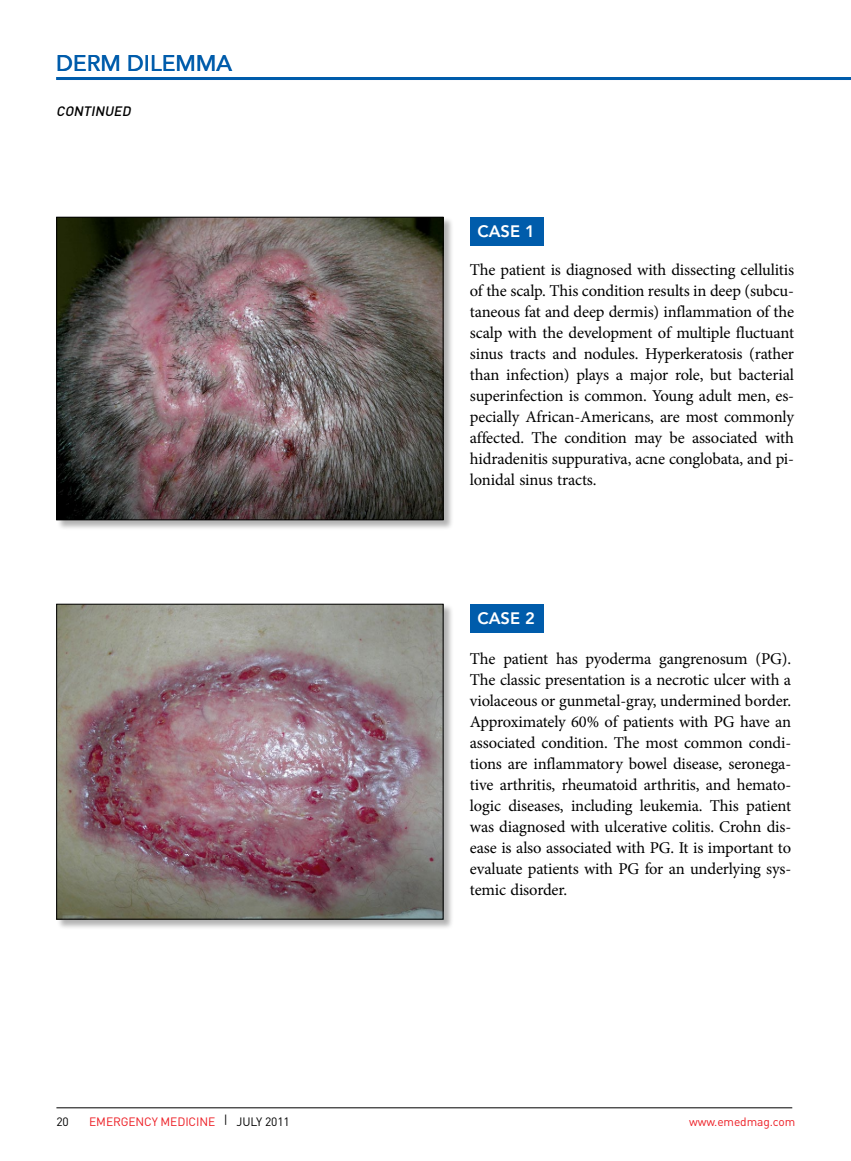
<style>
.page{position:relative;width:851px;height:1161px;background:#fff}
.page>*{position:absolute;margin:0;border:0;box-sizing:border-box;transform-origin:0 0}
.t1{font:500 22.5px "Avenir LT Std";color:#005cab}
.dx_solution{font:16.5px/21px "Minion Pro";letter-spacing:-.01em;color:#000;text-align:justify}
.t2{font:800 16.5px "Avenir LT Std";color:#fff}
.t3{font:italic 500 13.5px "DIN";color:#000}
.t4{font:12px "DIN";letter-spacing:-.01em;color:#ed1d24}
.t5{font:12px "DIN";color:#000}
.s1{color:#000}
</style>
<div class="page">
<hr style="left:56px;top:1107px;width:736px;height:1px;background:#000">
<hr style="left:56px;top:77px;width:794px;height:3px;background:#005cab">
<div style="left:470px;top:217px;width:73px;height:28px;background:#005cab"></div>
<div style="left:470px;top:604px;width:73px;height:28px;background:#005cab"></div>
<div style="left:57px;top:217px;width:396px;height:314px;background:#000;opacity:.3"></div>
<img style="left:58px;top:219px;width:383px;height:299px">
<div style="left:56px;top:217px;width:387px;height:303px;border:1px solid #000"></div>
<div style="left:57px;top:604px;width:396px;height:326px;background:#000;opacity:.3"></div>
<img style="left:58px;top:606px;width:383px;height:312px">
<div style="left:56px;top:604px;width:387px;height:316px;border:1px solid #000"></div>
<p class="t1" style="left:56px;top:50px;width:177px">DERM DILEMMA</p>
<p class="t3" style="left:56px;top:102px;width:79px">CONTINUED</p>
<p class="t2" style="left:477px;top:221px;width:59px">CASE 1</p>
<p class="dx_solution" style="left:470px;top:260px;width:326px">The patient is diagnosed with dissecting cellulitis of the scalp. This condition results in deep (subcu&shy;taneous fat and deep dermis) inflammation of the scalp with the development of multiple fluctuant sinus tracts and nodules. Hyperkeratosis (rather than infection) plays a major role, but bacterial superinfection is common. Young adult men, es&shy;pecially African-Americans, are most commonly affected. The condition may be associated with hidradenitis suppurativa, acne conglobata, and pi&shy;lonidal sinus tracts.</p>
<p class="t2" style="left:477px;top:608px;width:59px">CASE 2</p>
<p class="dx_solution" style="left:470px;top:648px;width:323px">The patient has pyoderma gangrenosum (PG).<br>The classic presentation is a necrotic ulcer with a violaceous or gunmetal-gray, undermined border.<br>Approximately 60% of patients with PG have an associated condition. The most common condi&shy;tions are inflammatory bowel disease, seronega&shy;tive arthritis, rheumatoid arthritis, and hemato&shy;logic diseases, including leukemia. This patient was diagnosed with ulcerative colitis. Crohn dis&shy;ease is also associated with PG. It is important to evaluate patients with PG for an underlying sys&shy;temic disorder.</p>
<p class="t5" style="left:56px;top:1114px;width:14px">20</p>
<p class="t4" style="left:89px;top:1114px;width:202px">EMERGENCY MEDICINE <span class="s1">| JULY 2011</span></p>
<p class="t4" style="left:689px;top:1114px;width:108px">www.emedmag.com</p>
</div>
